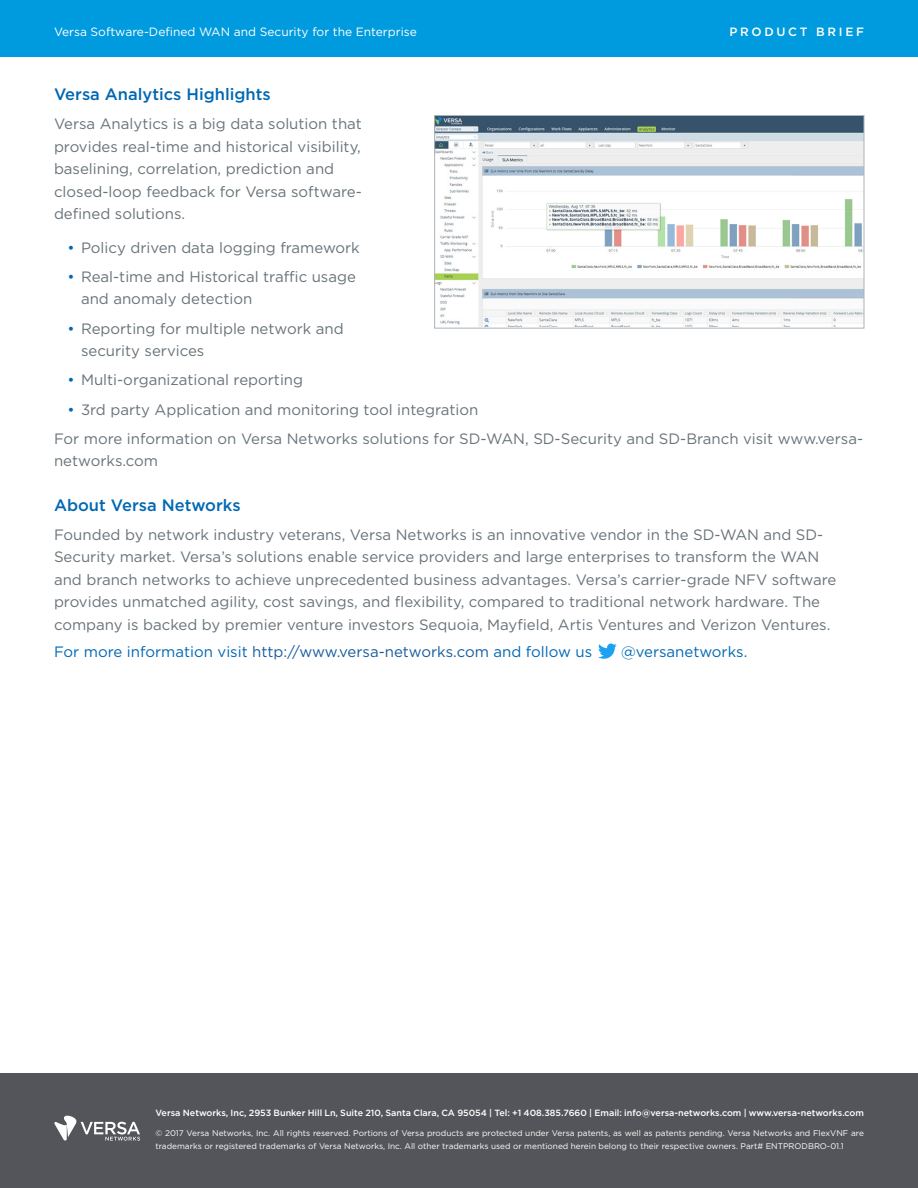
<style>
.page{position:relative;width:918px;height:1188px;background:#fff}
.page>*{position:absolute;margin:0;border:0;box-sizing:border-box;transform-origin:0 0}
.t1{font:500 16.5px "Gotham";color:#0168b3}
.t2{font:15px/22.5px "Gotham";color:#687379}
.t3{font:15px "Gotham";color:#0168b3}
.t4{font:12px "Gotham";color:#fff}
.t5{font:500 12px "Gotham";letter-spacing:.225em;color:#fff}
.t6{font:500 9px "Gotham";color:#fff}
.t7{font:8.25px/13.5px "Gotham";color:#fff}
.s1{color:#0168b3}
.s2{color:#175d9e}
</style>
<div class="page">
<div style="left:0;top:1074px;width:918px;height:114px;background:#54555a"></div>
<svg style="left:54px;top:1115px;width:86px;height:26px"></svg>
<svg style="left:598px;top:644px;width:19px;height:15px"></svg>
<div style="left:0;top:0;width:918px;height:56px;background:#009bde"></div>
<img style="left:436px;top:117px;width:426px;height:210px">
<div style="left:434px;top:115px;width:430px;height:214px;border:1px solid #acb4ba"></div>
<p class="t4" style="left:54px;top:24px;width:364px">Versa Software-Defined WAN and Security for the Enterprise</p>
<p class="t5" style="left:730px;top:24px;width:136px">PRODUCT BRIEF</p>
<p class="t1" style="left:54px;top:84px;width:218px">Versa Analytics Highlights</p>
<p class="t2" style="left:54px;top:113px;width:309px">Versa Analytics is a big data solution that provides real-time and historical visibility, baselining, correlation, prediction and closed-loop feedback for Versa software&shy;defined solutions.</p>
<p class="t2" style="left:68px;top:236px;width:294px"><span class="s1">•</span> Policy driven data logging framework</p>
<p class="t2" style="left:81px;top:265px;width:276px;text-indent:-14px"><span class="s1">•</span> Real-time and Historical traffic usage and anomaly detection</p>
<p class="t2" style="left:81px;top:317px;width:264px;text-indent:-14px"><span class="s1">•</span> Reporting for multiple network and security services</p>
<p class="t2" style="left:68px;top:369px;width:237px"><span class="s1">•</span> Multi-organizational reporting</p>
<p class="t2" style="left:54px;top:395px;width:811px;line-height:29.2px;text-indent:14px"><span class="s1">•</span> 3rd party Application and monitoring tool integration<br>For more information on Versa Networks solutions for SD-WAN, SD-Security and SD-Branch visit www.versa-</p>
<p class="t2" style="left:54px;top:450px;width:106px">networks.com</p>
<p class="t1" style="left:54px;top:495px;width:188px">About Versa Networks</p>
<p class="t2" style="left:54px;top:523px;width:784px">Founded by network industry veterans, Versa Networks is an innovative vendor in the SD-WAN and SD-Security market. Versa’s solutions enable service providers and large enterprises to transform the WAN and branch networks to achieve unprecedented business advantages. Versa’s carrier-grade NFV software provides unmatched agility, cost savings, and flexibility, compared to traditional network hardware. The company is backed by premier venture investors Sequoia, Mayfield, Artis Ventures and Verizon Ventures.</p>
<p class="t3" style="left:54px;top:643px;width:540px">For more information visit <span class="s2">http://www.versa-networks.com</span> and follow us</p>
<p class="t3" style="left:621px;top:643px;width:128px">@versanetworks.</p>
<p class="t6" style="left:156px;top:1107px;width:710px">Versa Networks, Inc, 2953 Bunker Hill Ln, Suite 210, Santa Clara, CA 95054 | Tel: +1 408.385.7660 | Email: info@versa-networks.com | www.versa-networks.com</p>
<p class="t7" style="left:156px;top:1126px;width:710px">© 2017 Versa Networks, Inc. All rights reserved. Portions of Versa products are protected under Versa patents, as well as patents pending. Versa Networks and FlexVNF are trademarks or registered trademarks of Versa Networks, Inc. All other trademarks used or mentioned herein belong to their respective owners. Part# ENTPRODBRO-01.1</p>
</div>
